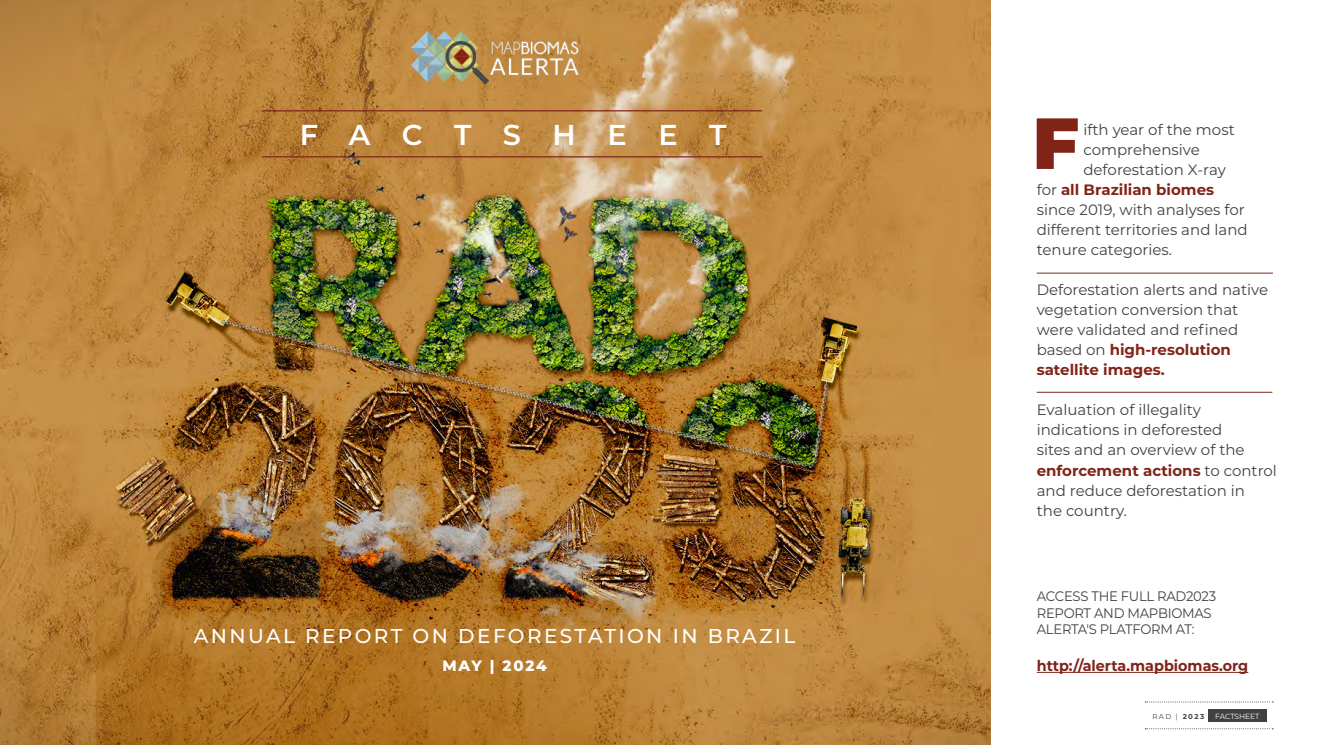
<style>
.page{position:relative;width:1333px;height:745px;background:#fff}
.page>*{position:absolute;margin:0;border:0;box-sizing:border-box;transform-origin:0 0}
.t1{font:900 72.12px "Montserrat";color:#812418}
.t2{font:600 28.75px "Montserrat";letter-spacing:1.095em;color:#fff}
.t3{font:500 20px "Montserrat";letter-spacing:.12em;color:#fff}
.t4{font:15px/20px "Montserrat";color:#414042}
.t5{font:700 15px "Montserrat";color:#812418;scale:.96 1}
.t6{font:700 15px "Montserrat";color:#812418}
.t7{font:800 15px "Montserrat";letter-spacing:.115em;color:#fff}
.t8{font:13.75px/16.5px "Montserrat";letter-spacing:-.02em;color:#414042;scale:.96 1}
.t9{font:7.5px "Montserrat";letter-spacing:-.005em;color:#fff}
.t10{font:7.12px "Montserrat";color:#414042}
.s1{font-weight:400;color:#414042}
.s2{font-weight:700;color:#812418}
.s3{font-weight:700}
</style>
<div class="page">
<div style="left:1207px;top:708px;width:59px;height:13px;background:#414042"></div>
<svg style="left:1145px;top:701px;width:128px;height:1px"></svg>
<img style="left:0;top:0;width:990px;height:744px">
<hr style="left:1036px;top:272px;width:236px;height:1px;background:#812418">
<hr style="left:1036px;top:391px;width:236px;height:1px;background:#812418">
<hr style="left:1036px;top:671px;width:212px;height:1px;background:#812418">
<img style="left:342px;top:18px;width:343px;height:78px">
<hr style="left:262px;top:110px;width:500px;height:1px;background:#812519">
<hr style="left:262px;top:156px;width:500px;height:1px;background:#812519">
<h2 class="t2" style="left:300px;top:114px;width:428px">FACTSHEET</h2>
<h3 class="t3" style="left:194px;top:621px;width:603px">ANNUAL REPORT ON DEFORESTATION IN BRAZIL</h3>
<p class="t7" style="left:442px;top:654px;width:106px">MAY | 2024</p>
<h1 class="t1" style="left:1032px;top:89px;width:48px">F</h1>
<p class="t4" style="left:1083px;top:119px;width:153px">ifth year of the most</p>
<p class="t4" style="left:1083px;top:139px;width:118px">comprehensive</p>
<p class="t4" style="left:1083px;top:159px;width:144px">deforestation X-ray</p>
<p class="t6" style="left:1036px;top:179px;width:179px"><span class="s1">for</span> all Brazilian biomes</p>
<p class="t4" style="left:1036px;top:199px;width:210px">since 2019, with analyses for</p>
<p class="t4" style="left:1036px;top:219px;width:212px">different territories and land</p>
<p class="t4" style="left:1036px;top:239px;width:137px">tenure categories.</p>
<p class="t4" style="left:1036px;top:279px;width:233px">Deforestation alerts and native vegetation conversion that were validated and refined based on <span class="s2">high-resolution satellite images.</span></p>
<p class="t4" style="left:1036px;top:399px;width:242px">Evaluation of illegality indications in deforested<br>sites and an overview of the <span class="s2">enforcement actions</span> to control and reduce deforestation in<br>the country.</p>
<p class="t8" style="left:1036px;top:587px;width:188px">ACCESS THE FULL RAD2023<br>REPORT AND MAPBIOMAS<br>ALERTA'S PLATFORM AT:</p>
<p class="t5" style="left:1036px;top:654px;width:222px">http://alerta.mapbiomas.org</p>
<p class="t10" style="left:1152px;top:711px;width:53px">RAD | <span class="s3">2023</span></p>
<p class="t9" style="left:1215px;top:710px;width:46px">FACTSHEET</p>
</div>
